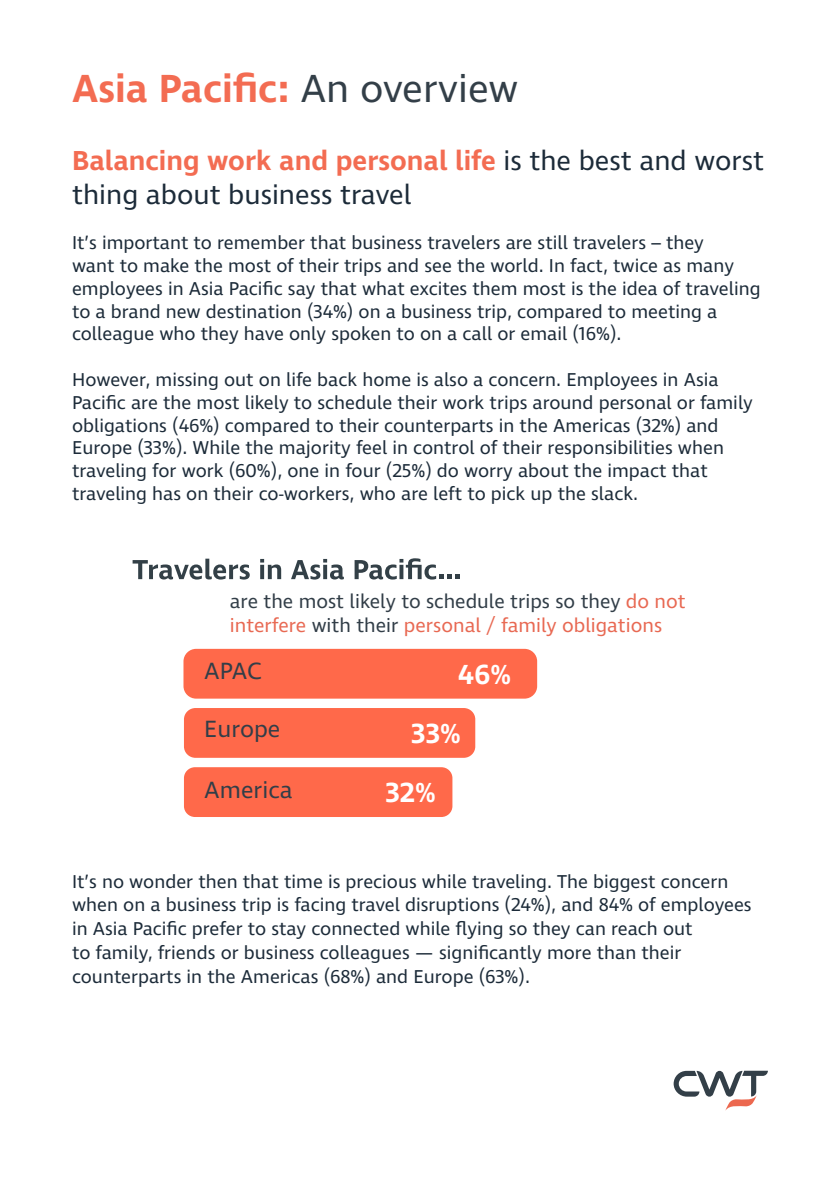
<style>
.page{position:relative;width:840px;height:1191px;background:#fff}
.page>*{position:absolute;margin:0;border:0;box-sizing:border-box;transform-origin:0 0}
.t1{font:600 40px "Ingra";color:#f36c52}
.t2{font:600 28.2px "Ingra";color:#fff}
.t3{font:28px/33.6px "Ingra";color:#1c2b39}
.t4{font:24px "Ingra";color:#323e48}
.t5{font:20px/24px "Ingra";color:#323e48}
.t6{font:19px/22.8px "Ingra";color:#1c2b39}
.s1{font-weight:400;color:#333f48}
.s2{font-weight:600;color:#f36c52}
.s3{color:#e86953}
</style>
<div class="page">
<svg style="left:673px;top:1070px;width:94px;height:40px"></svg>
<div style="left:183px;top:649px;width:354px;height:49px;background:#ff694a;border-radius:13px"></div>
<div style="left:184px;top:708px;width:291px;height:50px;background:#ff694a;border-radius:11px"></div>
<div style="left:184px;top:767px;width:268px;height:50px;background:#ff694a;border-radius:11px"></div>
<svg style="left:132px;top:558px;width:117px;height:21px"></svg>
<svg style="left:260px;top:559px;width:21px;height:20px"></svg>
<svg style="left:291px;top:559px;width:52px;height:20px"></svg>
<svg style="left:354px;top:558px;width:105px;height:21px"></svg>
<h1 class="t1" style="left:72px;top:64px;width:447px">Asia Pacific: <span class="s1">An overview</span></h1>
<h3 class="t3" style="left:72px;top:145px;width:693px"><span class="s2">Balancing work and personal life</span> is the best and worst thing about business travel</h3>
<p class="t6" style="left:72px;top:232px;width:689px">It’s important to remember that business travelers are still travelers – they<br>want to make the most of their trips and see the world. In fact, twice as many employees in Asia Pacific say that what excites them most is the idea of traveling to a brand new destination (34%) on a business trip, compared to meeting a colleague who they have only spoken to on a call or email (16%).</p>
<p class="t6" style="left:72px;top:369px;width:682px">However, missing out on life back home is also a concern. Employees in Asia Pacific are the most likely to schedule their work trips around personal or family obligations (46%) compared to their counterparts in the Americas (32%) and Europe (33%). While the majority feel in control of their responsibilities when traveling for work (60%), one in four (25%) do worry about the impact that traveling has on their co-workers, who are left to pick up the slack.</p>
<p class="t5" style="left:230px;top:590px;width:457px">are the most likely to schedule trips so they <span class="s3">do not interfere</span> with their <span class="s3">personal / family obligations</span></p>
<p class="t4" style="left:204px;top:656px;width:59px">APAC</p>
<h2 class="t2" style="left:457px;top:657px;width:55px">46%</h2>
<h2 class="t2" style="left:411px;top:715px;width:51px">33%</h2>
<h2 class="t2" style="left:385px;top:775px;width:52px">32%</h2>
<p class="t4" style="left:204px;top:714px;width:77px">Europe</p>
<p class="t4" style="left:204px;top:775px;width:90px">America</p>
<p class="t6" style="left:72px;top:870px;width:680px;line-height:23.6px">It’s no wonder then that time is precious while traveling. The biggest concern when on a business trip is facing travel disruptions (24%), and 84% of employees in Asia Pacific prefer to stay connected while flying so they can reach out<br>to family, friends or business colleagues — significantly more than their counterparts in the Americas (68%) and Europe (63%).</p>
</div>
